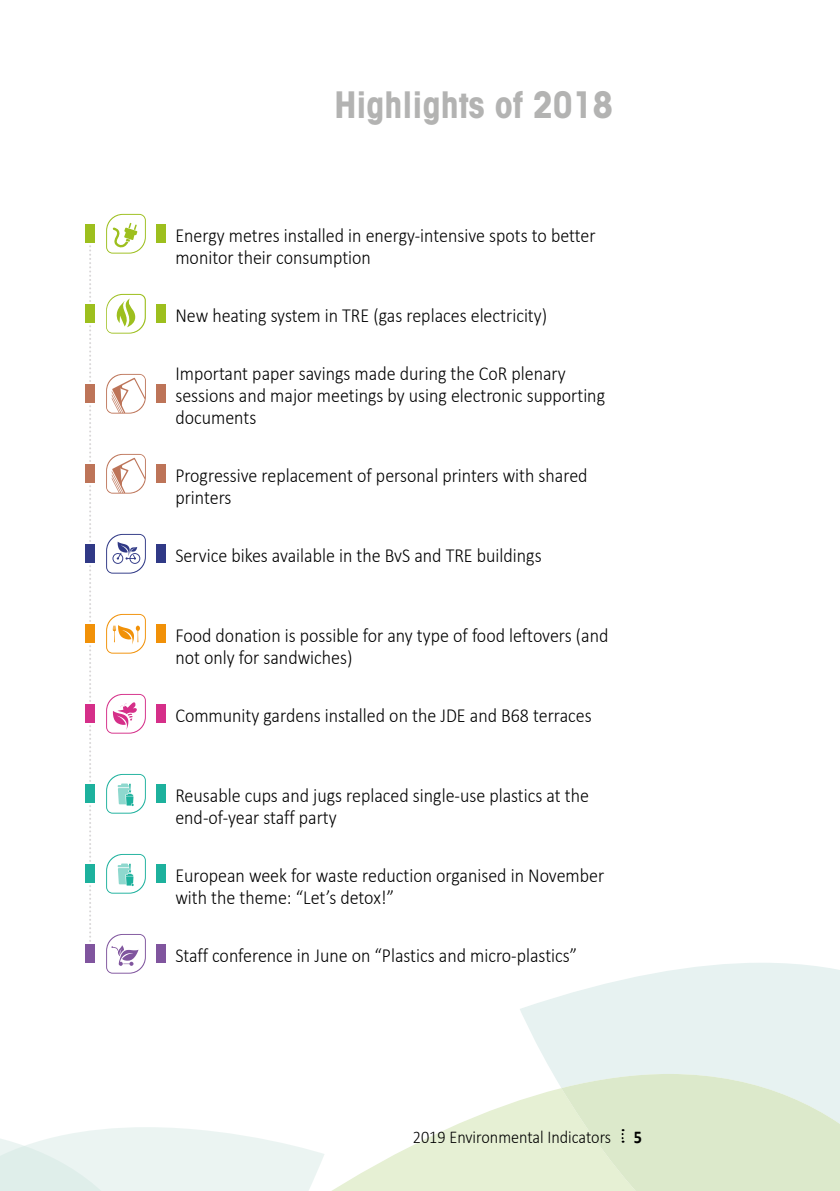
<style>
.page{position:relative;width:840px;height:1191px;background:#fff}
.page>*{position:absolute;margin:0;border:0;box-sizing:border-box;transform-origin:0 0}
.t1{font:700 condensed 36px "ITC Avant Garde Std";color:#b3b3b2}
.t2{font:300 20px/22px "Calibri";color:#000;scale:.9 1}
.t3{font:300 18px "Calibri";color:#000;scale:.9 1}
.t4{font:700 18px "Calibri";color:#000;scale:.9 1}
</style>
<div class="page">
<svg style="left:520px;top:963px;width:319px;height:111px;background:#eaf3f3"></svg>
<svg style="left:0;top:1074px;width:839px;height:117px"></svg>
<svg style="left:89px;top:245px;width:2px;height:697px"></svg>
<svg style="left:106px;top:214px;width:40px;height:40px"></svg>
<div style="left:85px;top:224px;width:9px;height:19px;background:#9dbf1e"></div>
<div style="left:156px;top:224px;width:9px;height:19px;background:#9dbf1e"></div>
<svg style="left:106px;top:934px;width:40px;height:39px"></svg>
<div style="left:85px;top:944px;width:9px;height:19px;background:#80559e"></div>
<div style="left:156px;top:944px;width:9px;height:19px;background:#80559e"></div>
<div style="left:85px;top:304px;width:9px;height:19px;background:#9dbf1e"></div>
<div style="left:156px;top:304px;width:9px;height:19px;background:#9dbf1e"></div>
<svg style="left:106px;top:294px;width:40px;height:39px"></svg>
<div style="left:85px;top:384px;width:9px;height:19px;background:#bd7458"></div>
<div style="left:156px;top:384px;width:9px;height:19px;background:#bd7458"></div>
<svg style="left:106px;top:374px;width:40px;height:39px"></svg>
<div style="left:85px;top:464px;width:9px;height:19px;background:#bd7458"></div>
<div style="left:156px;top:464px;width:9px;height:19px;background:#bd7458"></div>
<svg style="left:106px;top:454px;width:40px;height:39px"></svg>
<div style="left:85px;top:624px;width:9px;height:19px;background:#f19108"></div>
<div style="left:156px;top:624px;width:9px;height:19px;background:#f19108"></div>
<svg style="left:106px;top:614px;width:40px;height:39px"></svg>
<div style="left:85px;top:704px;width:9px;height:19px;background:#d52f89"></div>
<div style="left:156px;top:704px;width:9px;height:19px;background:#d52f89"></div>
<svg style="left:106px;top:694px;width:40px;height:39px"></svg>
<svg style="left:106px;top:774px;width:40px;height:39px"></svg>
<div style="left:85px;top:784px;width:9px;height:19px;background:#1db19d"></div>
<div style="left:156px;top:784px;width:9px;height:19px;background:#1db19d"></div>
<svg style="left:106px;top:854px;width:40px;height:39px"></svg>
<div style="left:85px;top:864px;width:9px;height:19px;background:#1db19d"></div>
<div style="left:156px;top:864px;width:9px;height:19px;background:#1db19d"></div>
<div style="left:85px;top:544px;width:9px;height:19px;background:#303986"></div>
<div style="left:156px;top:544px;width:9px;height:19px;background:#303986"></div>
<svg style="left:106px;top:534px;width:40px;height:39px"></svg>
<h1 class="t1" style="left:334px;top:82px;width:280px">Highlights of 2018</h1>
<p class="t2" style="left:175px;top:224px;width:468px">Energy metres installed in energy-intensive spots to better monitor their consumption</p>
<p class="t2" style="left:175px;top:304px;width:414px">New heating system in TRE (gas replaces electricity)</p>
<p class="t2" style="left:175px;top:362px;width:478px">Important paper savings made during the CoR plenary sessions and major meetings by using electronic supporting documents</p>
<p class="t2" style="left:175px;top:464px;width:459px">Progressive replacement of personal printers with shared printers</p>
<p class="t2" style="left:175px;top:544px;width:408px">Service bikes available in the BvS and TRE buildings</p>
<p class="t2" style="left:175px;top:624px;width:482px">Food donation is possible for any type of food leftovers (and not only for sandwiches)</p>
<p class="t2" style="left:175px;top:704px;width:464px">Community gardens installed on the JDE and B68 terraces</p>
<p class="t2" style="left:175px;top:784px;width:461px">Reusable cups and jugs replaced single-use plastics at the end-of-year staff party</p>
<p class="t2" style="left:175px;top:864px;width:478px">European week for waste reduction organised in November with the theme: “Let’s detox!”</p>
<p class="t2" style="left:175px;top:944px;width:448px">Staff conference in June on “Plastics and micro-plastics”</p>
<p class="t3" style="left:412px;top:1125px;width:222px">2019 Environmental Indicators</p>
<p class="t4" style="left:633px;top:1124px;width:11px">5</p>
</div>
